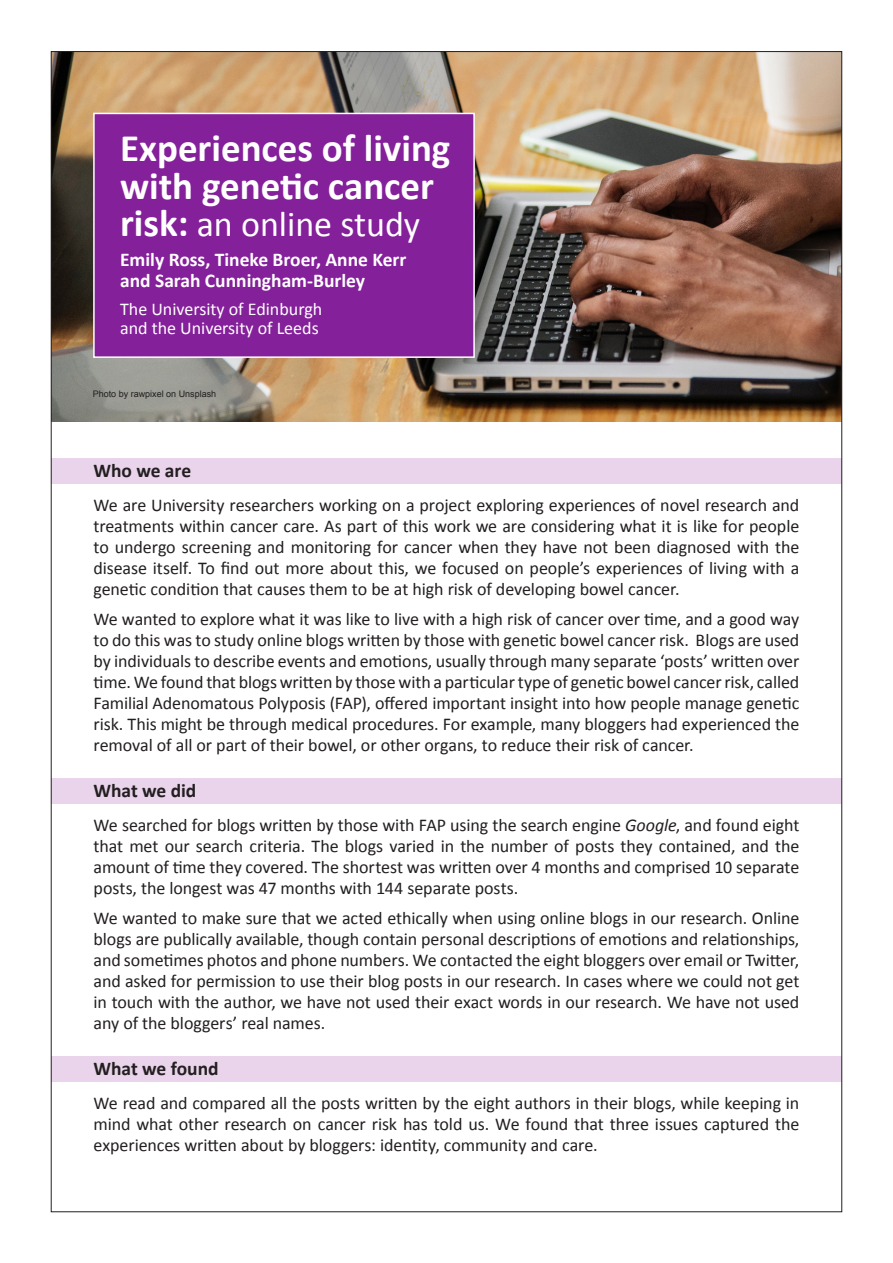
<style>
.page{position:relative;width:893px;height:1263px;background:#fff}
.page>*{position:absolute;margin:0;border:0;box-sizing:border-box;transform-origin:0 0}
.t1{font:700 39px/37.5px "Calibri";color:#fff}
.t2{font:36px "Calibri";color:#fff}
.t3{font:700 19.5px "Calibri";color:#fff}
.t4{font:700 19.5px "Calibri";letter-spacing:-.005em;color:#231f20}
.t5{font:18px/21px "Calibri";letter-spacing:-.005em;color:#231f20;text-align:justify}
.t6{font:18px "Calibri";color:#fff}
.t7{font:9px "Arial";color:#231f20}
.s1{font-weight:700;font-size:39px}
.s2{font-style:italic}
</style>
<div class="page">
<div style="left:51px;top:1056px;width:791px;height:26px;background:#e9d4eb"></div>
<div style="left:51px;top:778px;width:791px;height:26px;background:#e9d4eb"></div>
<img style="left:53px;top:53px;width:787px;height:369px">
<div style="left:51px;top:458px;width:791px;height:26px;background:#e9d4eb"></div>
<div style="left:93px;top:113px;width:382px;height:245px;background:#85209b;border:2px solid #fff"></div>
<p class="t1" style="left:120px;top:130px;width:332px">Experiences of living with genetic cancer</p>
<p class="t2" style="left:120px;top:202px;width:302px"><span class="s1">risk:</span> an online study</p>
<p class="t3" style="left:120px;top:247px;width:288px">Emily Ross, Tineke Broer, Anne Kerr</p>
<p class="t3" style="left:120px;top:268px;width:246px">and Sarah Cunningham-Burley</p>
<p class="t6" style="left:120px;top:298px;width:204px">The University of Edinburgh</p>
<p class="t6" style="left:120px;top:317px;width:200px">and the University of Leeds</p>
<p class="t7" style="left:93px;top:388px;width:125px">Photo by rawpixel on Unsplash</p>
<p class="t4" style="left:94px;top:458px;width:99px">Who we are</p>
<p class="t5" style="left:94px;top:495px;width:707px">We are University researchers working on a project exploring experiences of novel research and treatments within cancer care. As part of this work we are considering what it is like for people to undergo screening and monitoring for cancer when they have not been diagnosed with the disease itself. To find out more about this, we focused on people’s experiences of living with a genetic condition that causes them to be at high risk of developing bowel cancer.</p>
<p class="t5" style="left:94px;top:608px;width:707px">We wanted to explore what it was like to live with a high risk of cancer over time, and a good way to do this was to study online blogs written by those with genetic bowel cancer risk. Blogs are used by individuals to describe events and emotions, usually through many separate ‘posts’ written over time. We found that blogs written by those with a particular type of genetic bowel cancer risk, called Familial Adenomatous Polyposis (FAP), offered important insight into how people manage genetic risk. This might be through medical procedures. For example, many bloggers had experienced the removal of all or part of their bowel, or other organs, to reduce their risk of cancer.</p>
<p class="t4" style="left:94px;top:778px;width:104px">What we did</p>
<p class="t5" style="left:94px;top:814px;width:707px">We searched for blogs written by those with FAP using the search engine <span class="s2">Google</span>, and found eight that met our search criteria. The blogs varied in the number of posts they contained, and the amount of time they covered. The shortest was written over 4 months and comprised 10 separate posts, the longest was 47 months with 144 separate posts.</p>
<p class="t5" style="left:94px;top:907px;width:707px">We wanted to make sure that we acted ethically when using online blogs in our research. Online blogs are publically available, though contain personal descriptions of emotions and relationships, and sometimes photos and phone numbers. We contacted the eight bloggers over email or Twitter, and asked for permission to use their blog posts in our research. In cases where we could not get in touch with the author, we have not used their exact words in our research. We have not used any of the bloggers’ real names.</p>
<p class="t4" style="left:94px;top:1056px;width:127px">What we found</p>
<p class="t5" style="left:94px;top:1092px;width:707px">We read and compared all the posts written by the eight authors in their blogs, while keeping in mind what other research on cancer risk has told us. We found that three issues captured the experiences written about by bloggers: identity, community and care.</p>
</div>
